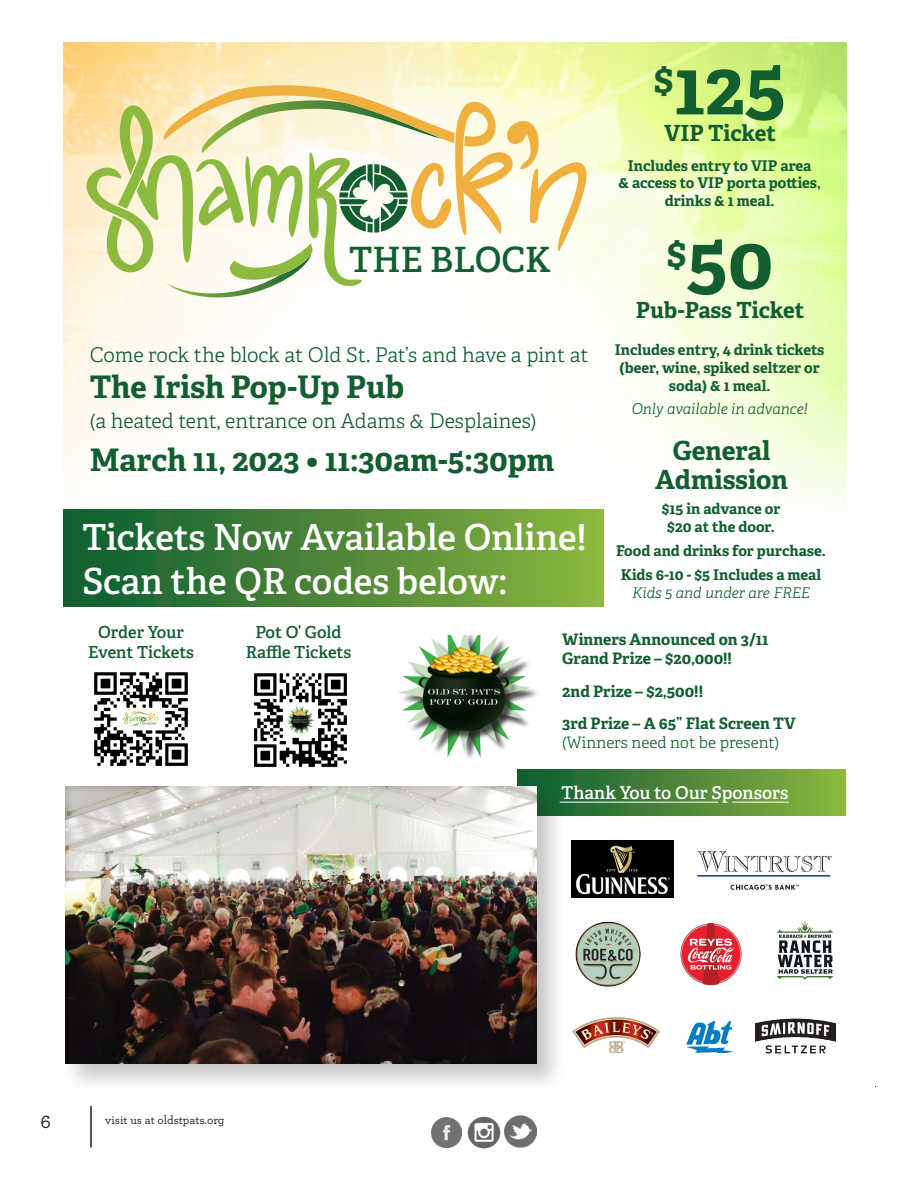
<style>
.page{position:relative;width:918px;height:1188px;background:#fff}
.page>*{position:absolute;margin:0;border:0;box-sizing:border-box;transform-origin:0 0}
.t1{font:700 76.35px "Adelle PE";color:#125e31}
.t2{font:36px/43px "Adelle PE Sb";letter-spacing:-.005em;color:#fff}
.t3{font:34.8px "Adelle PE Sb";color:#125e30}
.t4{font:700 31.05px "Adelle PE";color:#125e31}
.t5{font:700 26.25px/29.5px "Adelle PE";color:#125e31;text-align:center}
.t6{font:700 22.2px "Adelle PE";letter-spacing:-.005em;color:#125e31}
.t7{font:20.25px "Adelle PE Lt";color:#125e31}
.t8{font:500 19.5px "Archer";color:#231f20}
.t9{font:17.7px "Adelle PE Sb";color:#fff}
.t10{font:16.65px/20px "Adelle PE Sb";letter-spacing:-.005em;color:#125e31;text-align:center}
.t11{font:700 15.75px/18.9px "Adelle PE";color:#125e31}
.t12{font:15.75px "Adelle PE Lt";color:#125e31}
.t13{font:700 14.85px/17.7px "Adelle PE";letter-spacing:-.005em;color:#125e31;text-align:center}
.t14{font:italic 14.85px "Adelle PE Lt";color:#125e31}
.t15{font:500 12px "Archer";color:#231f20}
</style>
<div class="page">
<img style="left:432px;top:1117px;width:30px;height:31px">
<img style="left:467px;top:1116px;width:34px;height:33px">
<img style="left:505px;top:1116px;width:32px;height:32px">
<hr style="left:90px;top:1106px;width:2px;height:41px;background:#231f20">
<img style="left:63px;top:42px;width:783px;height:464px">
<img style="left:575px;top:922px;width:65px;height:64px">
<img style="left:777px;top:921px;width:56px;height:59px">
<svg style="left:518px;top:769px;width:327px;height:46px;background:#548c3a"></svg>
<div style="left:63px;top:784px;width:503px;height:304px;background:#231f20;opacity:.25"></div>
<div style="left:64px;top:786px;width:473px;height:278px;background:#fff;opacity:.5"></div>
<hr style="left:560px;top:802px;width:158px;height:1px;background:#fff">
<hr style="left:732px;top:802px;width:57px;height:1px;background:#fff">
<img style="left:571px;top:841px;width:103px;height:57px">
<img style="left:687px;top:1021px;width:46px;height:31px">
<img style="left:756px;top:1018px;width:79px;height:36px">
<img style="left:680px;top:922px;width:62px;height:64px">
<img style="left:697px;top:851px;width:135px;height:39px">
<div style="left:63px;top:509px;width:541px;height:98px;background:linear-gradient(to right,#0d5b32,#8eb540)"></div>
<svg style="left:79px;top:84px;width:511px;height:216px"></svg>
<img style="left:398px;top:635px;width:139px;height:124px">
<img style="left:254px;top:673px;width:93px;height:95px">
<img style="left:94px;top:672px;width:94px;height:95px">
<img style="left:572px;top:1017px;width:88px;height:37px">
<p class="t1" style="left:654px;top:32px;width:134px"><sup>$</sup>125</p>
<p class="t6" style="left:664px;top:117px;width:114px">VIP Ticket</p>
<p class="t3" style="left:349px;top:234px;width:203px">THE BLOCK</p>
<p class="t7" style="left:90px;top:340px;width:500px">Come rock the block at Old St. Pat’s and have a pint at</p>
<p class="t4" style="left:90px;top:364px;width:316px">The Irish Pop-Up Pub</p>
<p class="t7" style="left:90px;top:407px;width:448px">(a heated tent, entrance on Adams &amp; Desplaines)</p>
<p class="t4" style="left:90px;top:437px;width:466px">March 11, 2023 • 11:30am-5:30pm</p>
<p class="t2" style="left:82px;top:515px;width:506px">Tickets Now Available Online!<br>Scan the QR codes below:</p>
<p class="t13" style="left:618px;top:156px;width:204px">Includes entry to VIP area<br>&amp; access to VIP porta potties, drinks &amp; 1 meal.</p>
<p class="t1" style="left:667px;top:206px;width:108px"><sup>$</sup>50</p>
<p class="t6" style="left:636px;top:294px;width:170px">Pub-Pass Ticket</p>
<p class="t13" style="left:615px;top:340px;width:211px">Includes entry, 4 drink tickets (beer, wine, spiked seltzer or soda) &amp; 1 meal.</p>
<p class="t14" style="left:632px;top:399px;width:177px">Only available in advance!</p>
<p class="t5" style="left:655px;top:435px;width:134px">General<br>Admission</p>
<p class="t13" style="left:662px;top:499px;width:120px">$15 in advance or $20 at the door.</p>
<p class="t13" style="left:616px;top:538px;width:211px;line-height:24px">Food and drinks for purchase.<br>Kids 6-10 - $5 Includes a meal</p>
<p class="t14" style="left:632px;top:582px;width:179px">Kids 5 and under are FREE</p>
<p class="t10" style="left:88px;top:622px;width:107px">Order Your<br>Event Tickets</p>
<p class="t10" style="left:246px;top:622px;width:107px">Pot O’ Gold<br>Raffle Tickets</p>
<h3 class="t8" style="left:40px;top:1107px;width:12px">6</h3>
<p class="t15" style="left:105px;top:1111px;width:121px">visit us at oldstpats.org</p>
<p class="t11" style="left:562px;top:630px;width:208px">Winners Announced on 3/11<br>Grand Prize – $20,000!!</p>
<p class="t11" style="left:562px;top:674px;width:235px;line-height:32.2px">2nd Prize – $2,500!!<br>3rd Prize – A 65” Flat Screen TV</p>
<p class="t12" style="left:562px;top:731px;width:218px">(Winners need not be present)</p>
<p class="t9" style="left:562px;top:779px;width:228px">Thank You to Our Sponsors</p>
</div>
